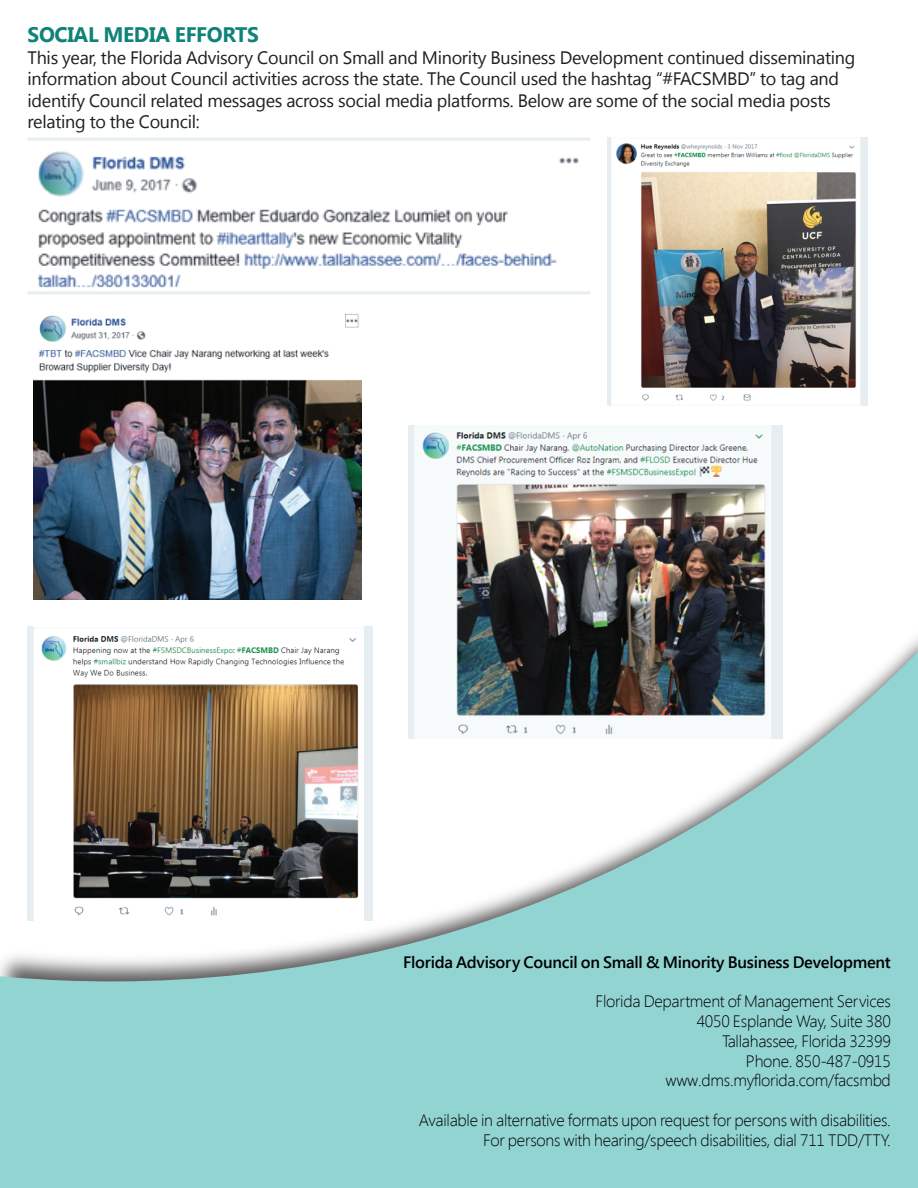
<style>
.page{position:relative;width:918px;height:1188px;background:#fff}
.page>*{position:absolute;margin:0;border:0;box-sizing:border-box;transform-origin:0 0}
.t1{font:700 21px "Segoe UI";letter-spacing:-.015em;color:#0f8377}
.t2{font:18px/21.6px "Segoe UI";letter-spacing:-.015em;color:#211e1e}
.t3{font:300 16.5px/19.8px "Segoe UI";letter-spacing:-.015em;color:#000;text-align:right}
.t4{font:600 16.5px "Segoe UI";letter-spacing:-.015em;color:#000}
</style>
<div class="page">
<img style="left:33px;top:313px;width:328px;height:286px">
<img style="left:37px;top:151px;width:542px;height:137px">
<img style="left:607px;top:138px;width:261px;height:268px">
<img style="left:409px;top:426px;width:374px;height:192px">
<img style="left:27px;top:618px;width:891px;height:33px">
<svg style="left:0;top:651px;width:918px;height:537px;fill:#92d4d2"></svg>
<hr style="left:28px;top:138px;width:563px;height:3px;background:#e7eef2">
<hr style="left:28px;top:291px;width:563px;height:3px;background:#e7eef2">
<p class="t1" style="left:28px;top:20px;width:233px">SOCIAL MEDIA EFFORTS</p>
<p class="t2" style="left:28px;top:46px;width:829px">This year, the Florida Advisory Council on Small and Minority Business Development continued disseminating information about Council activities across the state. The Council used the hashtag “#FACSMBD” to tag and identify Council related messages across social media platforms. Below are some of the social media posts relating to the Council:</p>
<p class="t4" style="left:403px;top:950px;width:489px">Florida Advisory Council on Small &amp; Minority Business Development</p>
<p class="t3" style="left:596px;top:991px;width:297px">Florida Department of Management Services<br>4050 Esplande Way, Suite 380<br>Tallahassee, Florida 32399<br>Phone. 850-487-0915 www.dms.myflorida.com/facsmbd</p>
<p class="t3" style="left:419px;top:1110px;width:474px">Available in alternative formats upon request for persons with disabilities.<br>For persons with hearing/speech disabilities, dial 711 TDD/TTY.</p>
</div>
